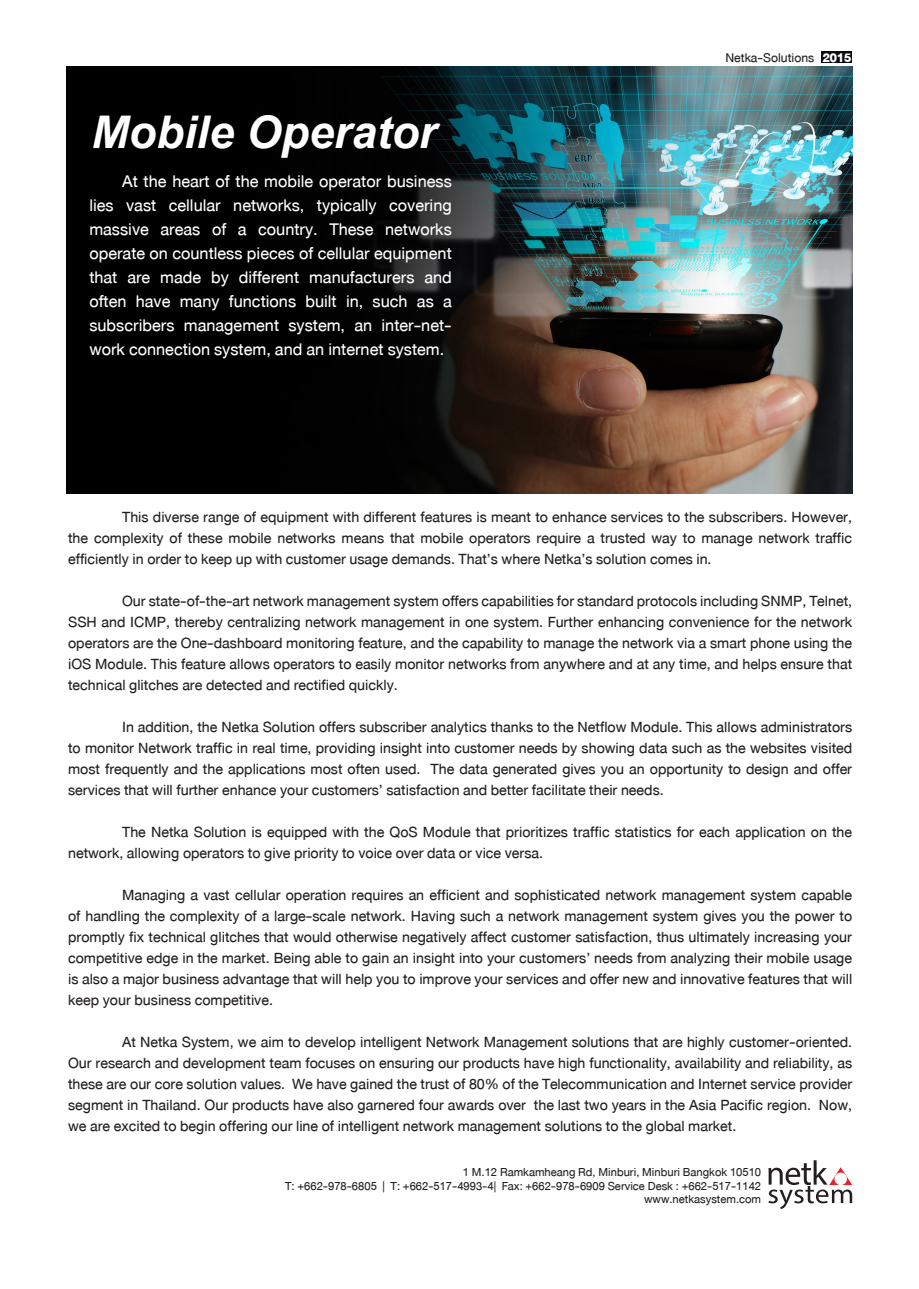
<style>
.page{position:relative;width:919px;height:1289px;background:#fff}
.page>*{position:absolute;margin:0;border:0;box-sizing:border-box;transform-origin:0 0}
.t1{font:italic 700 45px "Arial";color:#fff}
.t2{font:24px/24px "DB Helvethaica X 55";color:#fff}
.t3{font:21px/21px "DB Helvethaica X 55";color:#231f20;text-align:justify}
.t4{font:18px "DB Helvethaica X 55";color:#231f20}
.t5{font:18px "DB Helvethaica X 85 Blk";color:#fff}
.t6{font:16.5px "DB Helvethaica X 55";color:#231f20}
</style>
<div class="page">
<img style="left:67px;top:67px;width:785px;height:426px">
<div style="left:820px;top:51px;width:31px;height:11px;background:#0b0a11"></div>
<svg style="left:768px;top:1160px;width:84px;height:49px"></svg>
<div style="left:834px;top:1172px;width:12px;height:13px;background:#fff;border-radius:50%"></div>
<p class="t1" style="left:91px;top:107px;width:347px">Mobile Operator</p>
<p class="t2" style="left:89px;top:169px;width:364px;text-align:right">At the heart of the mobile operator business<br>lies vast cellular networks, typically covering</p>
<p class="t2" style="left:89px;top:217px;width:364px">massive areas of a country. These networks</p>
<p class="t2" style="left:89px;top:241px;width:364px">operate on countless pieces of cellular equipment that are made by different manufacturers and</p>
<p class="t2" style="left:89px;top:289px;width:364px">often have many functions built in, such as a</p>
<p class="t2" style="left:89px;top:313px;width:364px">subscribers management system, an inter-net&shy;work connection system, and an internet system.</p>
<p class="t4" style="left:725px;top:47px;width:90px">Netka-Solutions</p>
<p class="t5" style="left:822px;top:47px;width:30px">2015</p>
<p class="t3" style="left:122px;top:506px;width:731px">This diverse range of equipment with different features is meant to enhance services to the subscribers. However,</p>
<p class="t3" style="left:68px;top:527px;width:785px">the complexity of these mobile networks means that mobile operators require a trusted way to manage network traffic</p>
<p class="t3" style="left:68px;top:548px;width:645px">efficiently in order to keep up with customer usage demands. That’s where Netka’s solution comes in.</p>
<p class="t3" style="left:68px;top:590px;width:785px;text-indent:54px">Our state-of-the-art network management system offers capabilities for standard protocols including SNMP, Telnet, SSH and ICMP, thereby centralizing network management in one system. Further enhancing convenience for the network operators are the One-dashboard monitoring feature, and the capability to manage the network via a smart phone using the iOS Module. This feature allows operators to easily monitor networks from anywhere and at any time, and helps ensure that technical glitches are detected and rectified quickly.</p>
<p class="t3" style="left:68px;top:716px;width:785px;text-indent:54px">In addition, the Netka Solution offers subscriber analytics thanks to the Netflow Module. This allows administrators to monitor Network traffic in real time, providing insight into customer needs by showing data such as the websites visited most frequently and the applications most often used. The data generated gives you an opportunity to design and offer</p>
<p class="t3" style="left:68px;top:779px;width:597px">services that will further enhance your customers’ satisfaction and better facilitate their needs.</p>
<p class="t3" style="left:122px;top:821px;width:731px">The Netka Solution is equipped with the QoS Module that prioritizes traffic statistics for each application on the</p>
<p class="t3" style="left:68px;top:842px;width:476px">network, allowing operators to give priority to voice over data or vice versa.</p>
<p class="t3" style="left:68px;top:884px;width:785px;text-indent:54px">Managing a vast cellular operation requires an efficient and sophisticated network management system capable of handling the complexity of a large-scale network. Having such a network management system gives you the power to promptly fix technical glitches that would otherwise negatively affect customer satisfaction, thus ultimately increasing your competitive edge in the market. Being able to gain an insight into your customers’ needs from analyzing their mobile usage is also a major business advantage that will help you to improve your services and offer new and innovative features that will keep your business competitive.</p>
<p class="t3" style="left:68px;top:1031px;width:785px;text-indent:54px">At Netka System, we aim to develop intelligent Network Management solutions that are highly customer-oriented.<br>Our research and development team focuses on ensuring our products have high functionality, availability and reliability, as these are our core solution values. We have gained the trust of 80% of the Telecommunication and Internet service provider segment in Thailand. Our products have also garnered four awards over the last two years in the Asia Pacific region. Now, we are excited to begin offering our line of intelligent network management solutions to the global market.</p>
<p class="t6" style="left:463px;top:1163px;width:300px">1 M.12 Ramkamheang Rd, Minburi, Minburi Bangkok 10510</p>
<p class="t6" style="left:285px;top:1176px;width:477px">T: +662-978-6805 | T: +662-517-4993-4| Fax: +662-978-6909 Service Desk : +662-517-1142</p>
<p class="t6" style="left:644px;top:1190px;width:119px">www.netkasystem.com</p>
</div>
